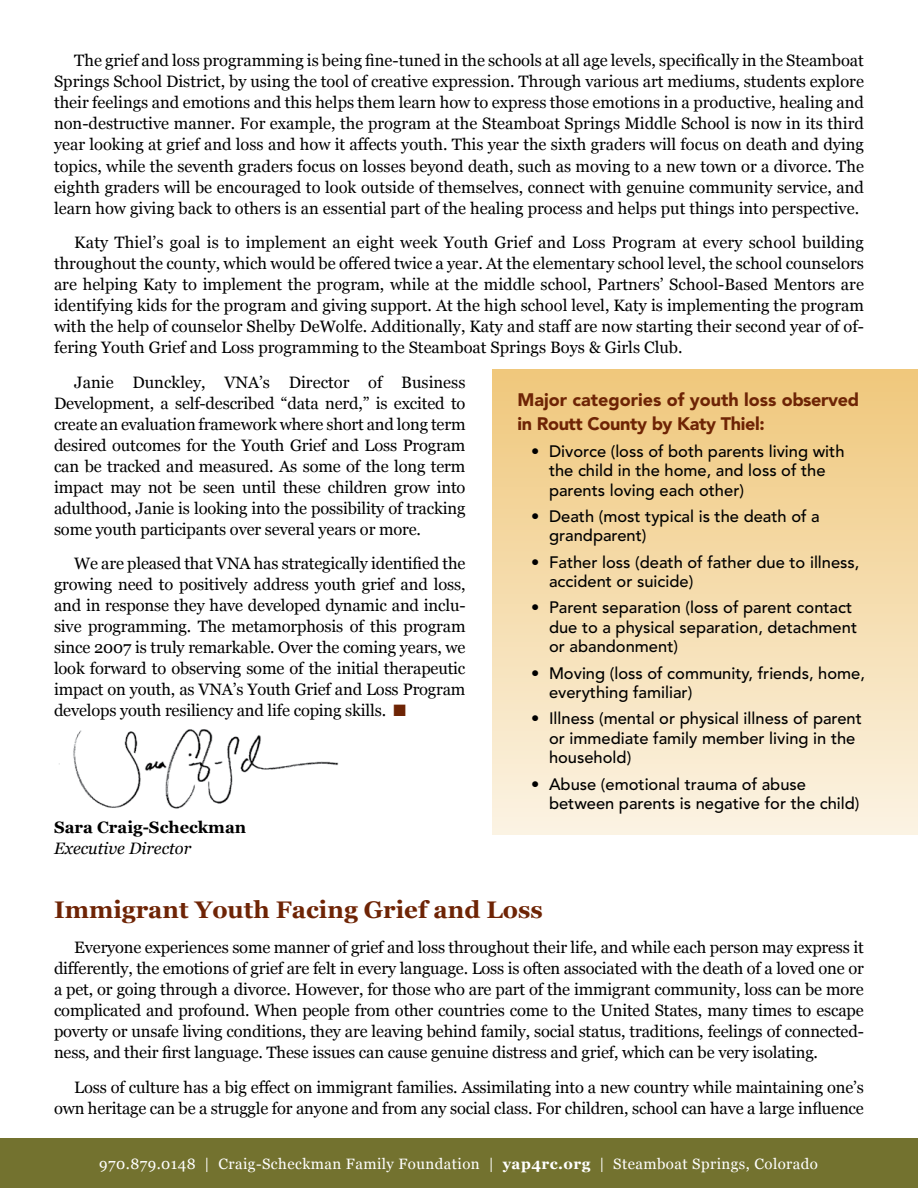
<style>
.page{position:relative;width:918px;height:1188px;background:#fff}
.page>*{position:absolute;margin:0;border:0;box-sizing:border-box;transform-origin:0 0}
.t1{font:700 24px "Georgia";color:#6e2405}
.t2{font:900 18px/24px "Avenir";letter-spacing:-.02em;color:#6e2405}
.t3{font:16.5px/21px "Georgia";letter-spacing:-.01em;color:#000;text-align:justify}
.t4{font:500 16.5px/19.5px "Avenir";color:#000}
.t5{font:700 16.5px "Georgia";color:#000}
.t6{font:italic 16.5px "Georgia";color:#000}
.t7{font:15px "Georgia";letter-spacing:.03em;color:#fff}
.s1{color:#6e2405}
.s2{font-weight:700}
</style>
<div class="page">
<img style="left:59px;top:729px;width:280px;height:80px">
<div style="left:0;top:1138px;width:918px;height:50px;background:#73722f"></div>
<div style="left:493px;top:369px;width:425px;height:466px;background:linear-gradient(to bottom,#f0c77b,#fbf3e3)"></div>
<p class="t3" style="left:54px;top:50px;width:811px;text-indent:20px">The grief and loss programming is being fine-tuned in the schools at all age levels, specifically in the Steamboat Springs School District, by using the tool of creative expression. Through various art mediums, students explore their feelings and emotions and this helps them learn how to express those emotions in a productive, healing and non-destructive manner. For example, the program at the Steamboat Springs Middle School is now in its third year looking at grief and loss and how it affects youth. This year the sixth graders will focus on death and dying topics, while the seventh graders focus on losses beyond death, such as moving to a new town or a divorce. The eighth graders will be encouraged to look outside of themselves, connect with genuine community service, and learn how giving back to others is an essential part of the healing process and helps put things into perspective.</p>
<p class="t3" style="left:54px;top:231px;width:812px;text-indent:20px">Katy Thiel’s goal is to implement an eight week Youth Grief and Loss Program at every school building throughout the county, which would be offered twice a year. At the elementary school level, the school counselors are helping Katy to implement the program, while at the middle school, Partners’ School-Based Mentors are identifying kids for the program and giving support. At the high school level, Katy is implementing the program with the help of counselor Shelby DeWolfe. Additionally, Katy and staff are now starting their second year of of&shy;fering Youth Grief and Loss programming to the Steamboat Springs Boys &amp; Girls Club.</p>
<p class="t3" style="left:54px;top:371px;width:413px;text-indent:20px">Janie Dunckley, VNA’s Director of Business Development, a self-described “data nerd,” is excited to create an evaluation framework where short and long term desired outcomes for the Youth Grief and Loss Program can be tracked and measured. As some of the long term impact may not be seen until these children grow into adulthood, Janie is looking into the possibility of tracking some youth participants over several years or more.</p>
<p class="t3" style="left:54px;top:552px;width:413px;text-indent:20px">We are pleased that VNA has strategically identified the growing need to positively address youth grief and loss, and in response they have developed dynamic and inclu&shy;sive programming. The metamorphosis of this program since 2007 is truly remarkable. Over the coming years, we look forward to observing some of the initial therapeutic impact on youth, as VNA’s Youth Grief and Loss Program develops youth resiliency and life coping skills. <span class="s1">■</span></p>
<p class="t2" style="left:518px;top:388px;width:343px">Major categories of youth loss observed in Routt County by Katy Thiel:</p>
<p class="t4" style="left:549px;top:442px;width:297px;text-indent:-18px">• Divorce (loss of both parents living with the child in the home, and loss of the parents loving each other)</p>
<p class="t4" style="left:549px;top:507px;width:272px;text-indent:-18px">• Death (most typical is the death of a grandparent)</p>
<p class="t4" style="left:549px;top:553px;width:312px;text-indent:-18px">• Father loss (death of father due to illness, accident or suicide)</p>
<p class="t4" style="left:549px;top:598px;width:310px;text-indent:-18px">• Parent separation (loss of parent contact due to a physical separation, detachment or abandonment)</p>
<p class="t4" style="left:549px;top:664px;width:318px;text-indent:-18px">• Moving (loss of community, friends, home, everything familiar)</p>
<p class="t4" style="left:549px;top:709px;width:314px;text-indent:-18px">• Illness (mental or physical illness of parent or immediate family member living in the household)</p>
<p class="t4" style="left:549px;top:775px;width:312px;text-indent:-18px">• Abuse (emotional trauma of abuse between parents is negative for the child)</p>
<p class="t5" style="left:54px;top:815px;width:194px">Sara Craig-Scheckman</p>
<p class="t6" style="left:54px;top:836px;width:139px">Executive Director</p>
<h1 class="t1" style="left:54px;top:892px;width:490px">Immigrant Youth Facing Grief and Loss</h1>
<p class="t3" style="left:54px;top:936px;width:811px;text-indent:20px">Everyone experiences some manner of grief and loss throughout their life, and while each person may express it differently, the emotions of grief are felt in every language. Loss is often associated with the death of a loved one or a pet, or going through a divorce. However, for those who are part of the immigrant community, loss can be more complicated and profound. When people from other countries come to the United States, many times to escape poverty or unsafe living conditions, they are leaving behind family, social status, traditions, feelings of connected&shy;ness, and their first language. These issues can cause genuine distress and grief, which can be very isolating.</p>
<p class="t3" style="left:54px;top:1076px;width:811px;text-align:right">Loss of culture has a big effect on immigrant families. Assimilating into a new country while maintaining one’s own heritage can be a struggle for anyone and from any social class. For children, school can have a large influence</p>
<p class="t7" style="left:99px;top:1153px;width:720px">970.879.0148 | Craig-Scheckman Family Foundation | <span class="s2">yap4rc.org</span> | Steamboat Springs, Colorado</p>
</div>
